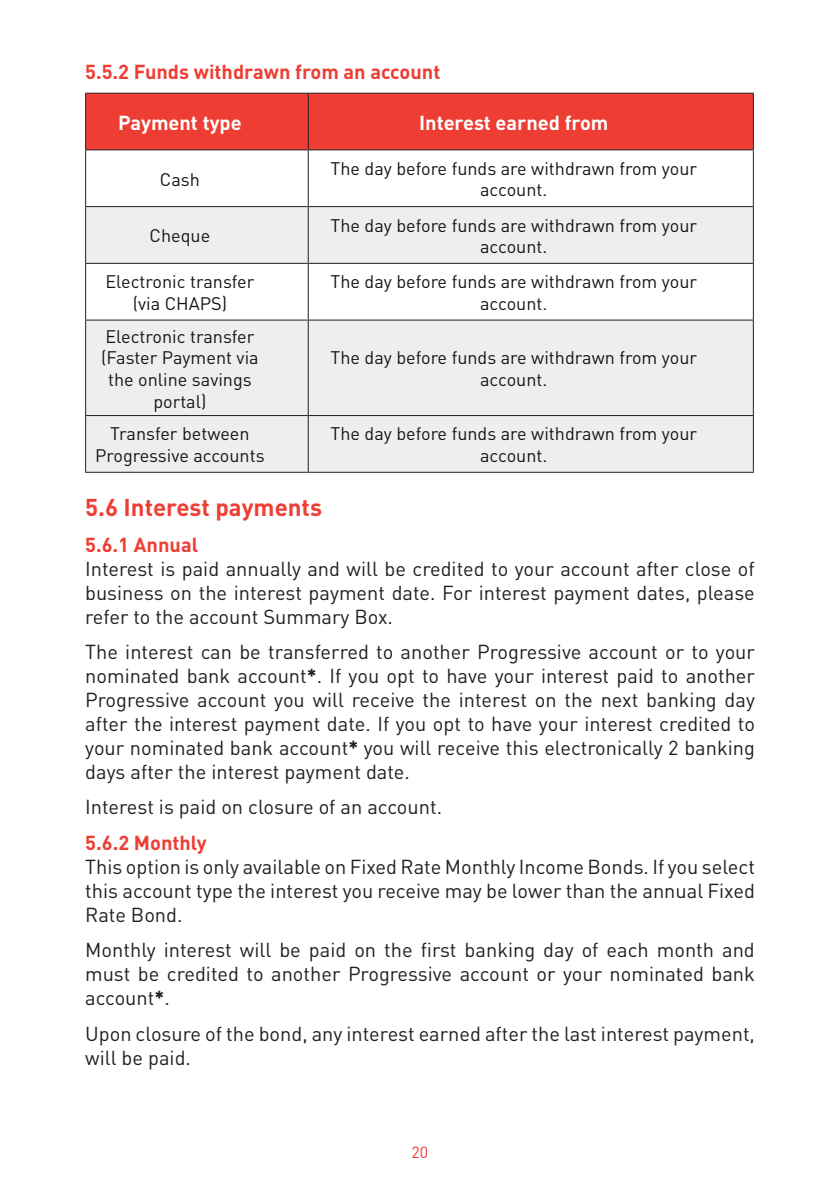
<style>
.page{position:relative;width:840px;height:1191px;background:#fff}
.page>*{position:absolute;margin:0;border:0;box-sizing:border-box;transform-origin:0 0}
.t1{font:700 24px "DIN";color:#ee3e34}
.t2{font:20px/24px "DIN";color:#231f20;text-align:justify}
.t3{font:700 20px "DIN";color:#ee3e34}
.t4{font:700 20px "DIN";color:#fff}
.t5{font:18px/21.6px "DIN";color:#171419;text-align:center}
.t6{font:16px "DIN";color:#ee3e34}
.s1{font-weight:700}
</style>
<div class="page">
<div style="left:86px;top:94px;width:666px;height:55px;background:#ee3e34"></div>
<svg style="left:86px;top:150px;width:666px;height:56px"></svg>
<svg style="left:86px;top:207px;width:666px;height:265px;fill:#eeeeef"></svg>
<hr style="left:85px;top:93px;width:223px;height:1px;background:#231f20">
<hr style="left:85px;top:94px;width:1px;height:55px;background:#231f20">
<hr style="left:308px;top:93px;width:445px;height:1px;background:#231f20">
<hr style="left:307px;top:94px;width:1px;height:55px;background:#231f20">
<hr style="left:752px;top:94px;width:1px;height:55px;background:#231f20">
<hr style="left:85px;top:149px;width:223px;height:1px;background:#231f20">
<hr style="left:85px;top:150px;width:1px;height:56px;background:#231f20">
<hr style="left:308px;top:149px;width:445px;height:1px;background:#231f20">
<hr style="left:307px;top:150px;width:1px;height:56px;background:#231f20">
<hr style="left:752px;top:150px;width:1px;height:56px;background:#231f20">
<hr style="left:85px;top:206px;width:223px;height:1px;background:#231f20">
<hr style="left:85px;top:207px;width:1px;height:56px;background:#231f20">
<hr style="left:308px;top:206px;width:445px;height:1px;background:#231f20">
<hr style="left:307px;top:207px;width:1px;height:56px;background:#231f20">
<hr style="left:752px;top:207px;width:1px;height:56px;background:#231f20">
<hr style="left:85px;top:263px;width:223px;height:1px;background:#231f20">
<hr style="left:85px;top:264px;width:1px;height:55px;background:#231f20">
<hr style="left:308px;top:263px;width:445px;height:1px;background:#231f20">
<hr style="left:307px;top:264px;width:1px;height:55px;background:#231f20">
<hr style="left:752px;top:264px;width:1px;height:55px;background:#231f20">
<hr style="left:85px;top:319px;width:223px;height:1px;background:#231f20">
<hr style="left:85px;top:320px;width:1px;height:95px;background:#231f20">
<hr style="left:308px;top:319px;width:445px;height:1px;background:#231f20">
<hr style="left:307px;top:320px;width:1px;height:95px;background:#231f20">
<hr style="left:752px;top:320px;width:1px;height:95px;background:#231f20">
<hr style="left:85px;top:415px;width:223px;height:1px;background:#231f20">
<hr style="left:85px;top:416px;width:1px;height:56px;background:#231f20">
<hr style="left:308px;top:415px;width:445px;height:1px;background:#231f20">
<hr style="left:307px;top:416px;width:1px;height:56px;background:#231f20">
<hr style="left:752px;top:416px;width:1px;height:56px;background:#231f20">
<hr style="left:85px;top:472px;width:223px;height:1px;background:#231f20">
<hr style="left:308px;top:472px;width:445px;height:1px;background:#231f20">
<p class="t3" style="left:85px;top:59px;width:356px">5.5.2 Funds withdrawn from an account</p>
<p class="t4" style="left:118px;top:110px;width:125px">Payment type</p>
<p class="t4" style="left:419px;top:110px;width:191px">Interest earned from</p>
<p class="t5" style="left:160px;top:168px;width:41px">Cash</p>
<p class="t5" style="left:330px;top:157px;width:368px">The day before funds are withdrawn from your account.</p>
<p class="t5" style="left:149px;top:225px;width:62px">Cheque</p>
<p class="t5" style="left:330px;top:214px;width:368px">The day before funds are withdrawn from your account.</p>
<p class="t5" style="left:105px;top:270px;width:150px">Electronic transfer (via CHAPS)</p>
<p class="t5" style="left:330px;top:270px;width:368px">The day before funds are withdrawn from your account.</p>
<p class="t5" style="left:101px;top:325px;width:159px">Electronic transfer (Faster Payment via the online savings portal)</p>
<p class="t5" style="left:330px;top:347px;width:368px">The day before funds are withdrawn from your account.</p>
<p class="t5" style="left:95px;top:423px;width:171px">Transfer between<br>Progressive accounts</p>
<p class="t5" style="left:330px;top:423px;width:368px">The day before funds are withdrawn from your account.</p>
<p class="t1" style="left:85px;top:492px;width:238px">5.6 Interest payments</p>
<p class="t3" style="left:85px;top:531px;width:114px">5.6.1 Annual</p>
<p class="t2" style="left:85px;top:556px;width:671px">Interest is paid annually and will be credited to your account after close of business on the interest payment date. For interest payment dates, please refer to the account Summary Box.</p>
<p class="t2" style="left:85px;top:639px;width:671px">The interest can be transferred to another Progressive account or to your nominated bank account<span class="s1">*</span>. If you opt to have your interest paid to another Progressive account you will receive the interest on the next banking day after the interest payment date. If you opt to have your interest credited to your nominated bank account<span class="s1">*</span> you will receive this electronically 2 banking days after the interest payment date.</p>
<p class="t2" style="left:85px;top:795px;width:358px">Interest is paid on closure of an account.</p>
<p class="t3" style="left:85px;top:829px;width:123px">5.6.2 Monthly</p>
<p class="t2" style="left:85px;top:854px;width:671px">This option is only available on Fixed Rate Monthly Income Bonds. If you select this account type the interest you receive may be lower than the annual Fixed Rate Bond.</p>
<p class="t2" style="left:85px;top:937px;width:671px">Monthly interest will be paid on the first banking day of each month and must be credited to another Progressive account or your nominated bank account<span class="s1">*</span>.</p>
<p class="t2" style="left:85px;top:1021px;width:671px">Upon closure of the bond, any interest earned after the last interest payment, will be paid.</p>
<p class="t6" style="left:411px;top:1142px;width:18px">20</p>
</div>
